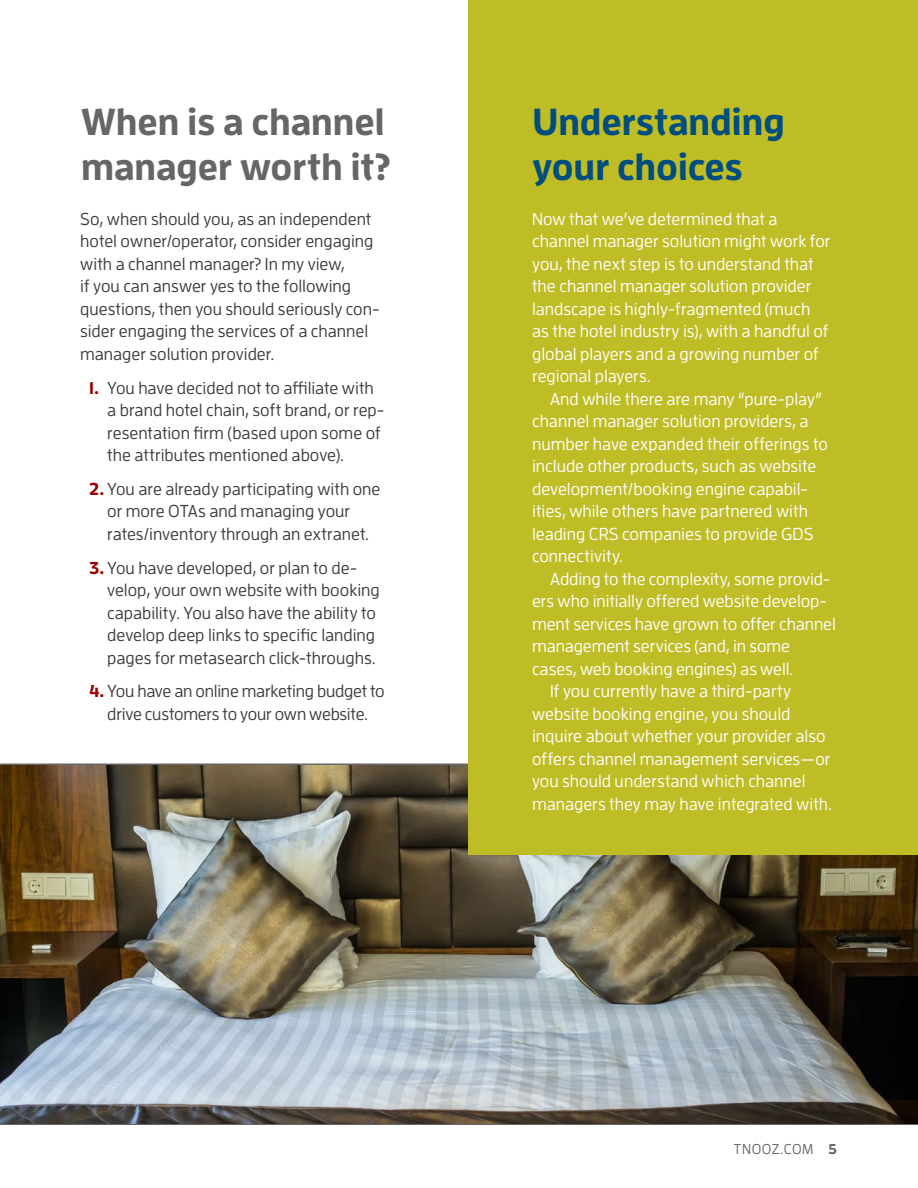
<style>
.page{position:relative;width:918px;height:1188px;background:#fff}
.page>*{position:absolute;margin:0;border:0;box-sizing:border-box;transform-origin:0 0}
.t1{font:700 37.5px/45px "Enzo OT";letter-spacing:-.005em;color:#666}
.t2{font:700 37.5px/45px "Enzo OT";letter-spacing:-.005em;color:#004e7f}
.t3{font:500 17.25px/22.5px "Enzo OT";color:#fff}
.t4{font:500 17.25px/22.5px "Enzo OT";color:#3c3c3c}
.t5{font:500 14.25px "Enzo OT";letter-spacing:.04em;color:#666}
.s1{font-weight:700;color:#900}
.s2{font-weight:700}
</style>
<div class="page">
<hr style="left:0;top:1124px;width:918px;height:1px;background:#666">
<img style="left:0;top:765px;width:918px;height:359px">
<hr style="left:0;top:764px;width:918px;height:1px;background:#666">
<div style="left:468px;top:0;width:450px;height:855px;background:#bfbd26"></div>
<h1 class="t1" style="left:81px;top:98px;width:311px">When is a channel manager worth it?</h1>
<p class="t4" style="left:80px;top:207px;width:301px">So, when should you, as an independent hotel owner/operator, consider engaging with a channel manager? In my view,<br>if you can answer yes to the following questions, then you should seriously con&shy;sider engaging the services of a channel manager solution provider.</p>
<p class="t4" style="left:107px;top:376px;width:279px;text-indent:-18px"><span class="s1">1.</span> You have decided not to affiliate with a brand hotel chain, soft brand, or rep&shy;resentation firm (based upon some of the attributes mentioned above).</p>
<p class="t4" style="left:107px;top:477px;width:275px;text-indent:-18px"><span class="s1">2.</span> You are already participating with one or more OTAs and managing your rates/inventory through an extranet.</p>
<p class="t4" style="left:107px;top:556px;width:274px;text-indent:-18px"><span class="s1">3.</span> You have developed, or plan to de&shy;velop, your own website with booking capability. You also have the ability to develop deep links to specific landing pages for metasearch click-throughs.</p>
<p class="t4" style="left:89px;top:680px;width:297px;text-align:center"><span class="s1">4.</span> You have an online marketing budget to drive customers to your own website.</p>
<h1 class="t2" style="left:532px;top:98px;width:254px">Understanding your choices</h1>
<p class="t3" style="left:532px;top:207px;width:300px">Now that we’ve determined that a channel manager solution might work for you, the next step is to understand that the channel manager solution provider landscape is highly-fragmented (much as the hotel industry is), with a handful of global players and a growing number of regional players.</p>
<p class="t3" style="left:532px;top:387px;width:297px;text-indent:18px">And while there are many “pure-play” channel manager solution providers, a number have expanded their offerings to include other products, such as website development/booking engine capabil&shy;ities, while others have partnered with leading CRS companies to provide GDS connectivity.</p>
<p class="t3" style="left:550px;top:567px;width:282px">Adding to the complexity, some provid-</p>
<p class="t3" style="left:532px;top:590px;width:297px">ers who initially offered website develop-</p>
<p class="t3" style="left:532px;top:612px;width:305px">ment services have grown to offer channel</p>
<p class="t3" style="left:532px;top:635px;width:260px">management services (and, in some</p>
<p class="t3" style="left:532px;top:657px;width:263px">cases, web booking engines) as well.</p>
<p class="t3" style="left:550px;top:680px;width:243px">If you currently have a third-party</p>
<p class="t3" style="left:532px;top:702px;width:260px">website booking engine, you should</p>
<p class="t3" style="left:532px;top:725px;width:295px">inquire about whether your provider also</p>
<p class="t3" style="left:532px;top:747px;width:300px">offers channel management services—or</p>
<p class="t3" style="left:532px;top:770px;width:275px">you should understand which channel</p>
<p class="t3" style="left:532px;top:792px;width:302px">managers they may have integrated with.</p>
<p class="t5" style="left:733px;top:1140px;width:105px">TNOOZ.COM <span class="s2">5</span></p>
</div>
